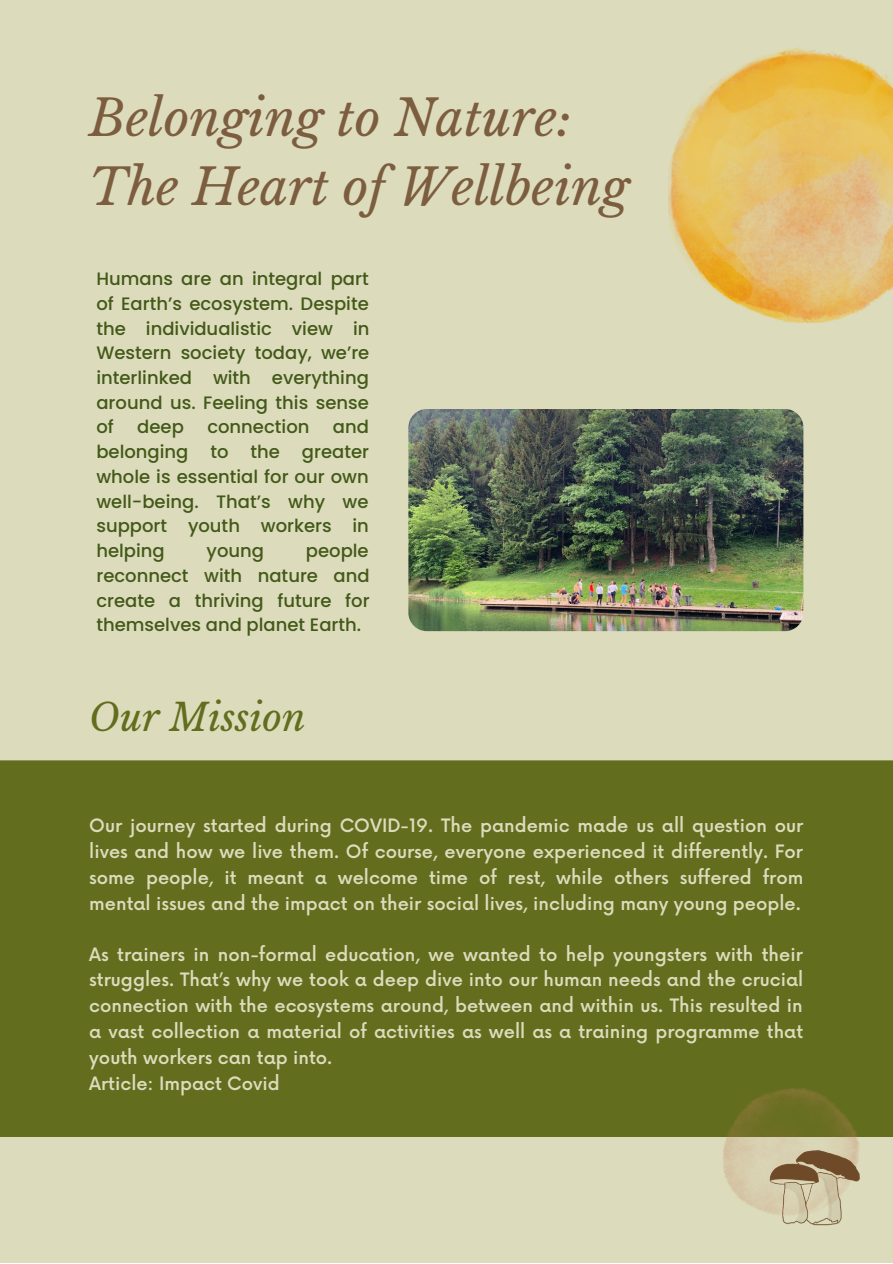
<style>
.page{position:relative;width:893px;height:1264px;background:#fff}
.page>*{position:absolute;margin:0;border:0;box-sizing:border-box;transform-origin:0 0}
.t1{font:italic 49.5px/68.6px "Libre Baskerville";color:#7d5d3f}
.t2{font:italic 37.5px "Libre Baskerville";color:#626d1d}
.t3{font:500 18px/25.8px "Now";color:#dcdcbd;text-align:justify}
.t4{font:500 18px/24.8px "Poppins";color:#435918;text-align:justify}
</style>
<div class="page">
<div style="left:0;top:0;width:892px;height:1262px;background:#dcdcbd"></div>
<img style="left:668px;top:47px;width:224px;height:275px">
<div style="left:0;top:760px;width:892px;height:376px;background:#626d1d"></div>
<img style="left:408px;top:409px;width:395px;height:222px;border-radius:18px">
<img style="left:702px;top:1057px;width:190px;height:169px">
<h1 class="t1" style="left:89px;top:84px;width:541px">Belonging to Nature:<br>The Heart of Wellbeing</h1>
<p class="t4" style="left:96px;top:266px;width:274px">Humans are an integral part of Earth’s ecosystem. Despite the individualistic view in Western society today, we’re interlinked with everything around us. Feeling this sense of</p>
<p class="t4" style="left:137px;top:415px;width:48px">deep</p>
<p class="t4" style="left:207px;top:415px;width:104px">connection</p>
<p class="t4" style="left:96px;top:415px;width:274px;text-indent:236px">and belonging to the greater whole is essential for our own well-being. That’s why we support youth workers in helping</p>
<p class="t4" style="left:96px;top:538px;width:275px;text-indent:209px">people reconnect with nature and create a thriving future for themselves and planet Earth.</p>
<p class="t4" style="left:206px;top:538px;width:59px">young</p>
<h2 class="t2" style="left:89px;top:695px;width:218px">Our Mission</h2>
<p class="t3" style="left:89px;top:814px;width:715px">Our journey started during COVID-19. The pandemic made us all question our lives and how we live them. Of course, everyone experienced it differently. For some people, it meant a welcome time of rest, while others suffered from mental issues and the impact on their social lives, including many young people.</p>
<p class="t3" style="left:89px;top:942px;width:715px;text-align:left">As trainers in non-formal education, we wanted to help youngsters with their struggles. That’s why we took a deep dive into our human needs and the crucial connection with the ecosystems around, between and within us. This resulted in a vast collection a material of activities as well as a training programme that youth workers can tap into.<br>Article: Impact Covid</p>
</div>
